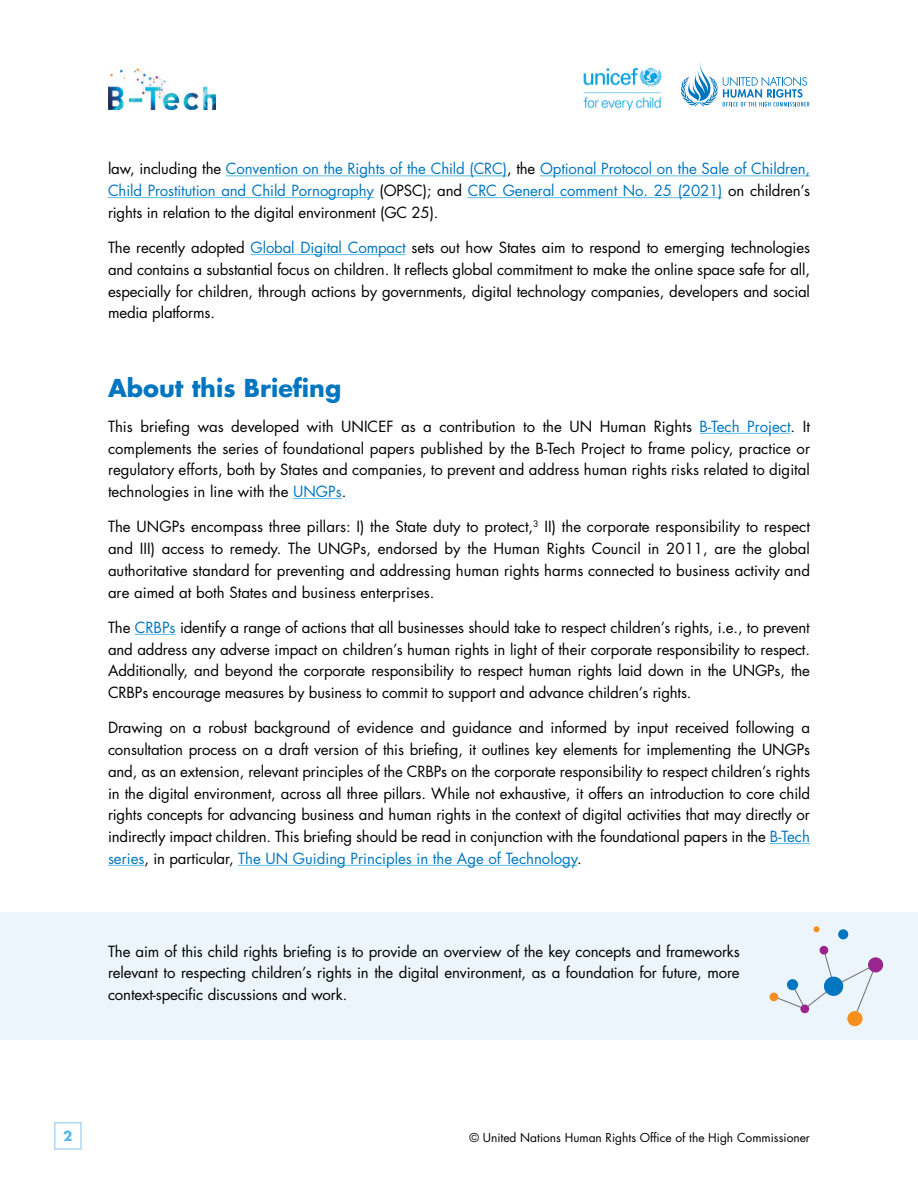
<style>
.page{position:relative;width:918px;height:1188px;background:#fff}
.page>*{position:absolute;margin:0;border:0;box-sizing:border-box;transform-origin:0 0}
.t1{font:700 24px "Futura Std";color:#0076c0}
.t2{font:15px/21.8px "Futura Std";letter-spacing:-.01em;color:#000;text-align:justify}
.t3{font:15px/21.8px "Futura Std";letter-spacing:-.01em;color:#0076c0;text-align:justify}
.t4{font:700 13.5px "Futura Std";color:#59bbeb}
.t5{font:12px "Futura Std";color:#000}
.s1{color:#000}
.s2{color:#0076c0}
</style>
<div class="page">
<img style="left:108px;top:69px;width:108px;height:40px">
<div style="left:54px;top:1122px;width:28px;height:28px;border:2px solid #afd8f4"></div>
<img style="left:583px;top:67px;width:79px;height:44px">
<svg style="left:681px;top:63px;width:128px;height:44px"></svg>
<hr style="left:700px;top:433px;width:91px;height:1px;background:#59bbeb">
<hr style="left:293px;top:498px;width:49px;height:1px;background:#59bbeb">
<hr style="left:135px;top:634px;width:41px;height:1px;background:#59bbeb">
<hr style="left:770px;top:843px;width:40px;height:1px;background:#59bbeb">
<hr style="left:108px;top:865px;width:36px;height:1px;background:#59bbeb">
<hr style="left:238px;top:865px;width:339px;height:1px;background:#59bbeb">
<div style="left:0;top:912px;width:918px;height:128px;background:#ecf5fc"></div>
<div style="left:838px;top:929px;width:10px;height:10px;background:#0076c0;border-radius:50%"></div>
<svg style="left:814px;top:926px;width:6px;height:6px"></svg>
<div style="left:868px;top:957px;width:15px;height:15px;background:#9c248f;border-radius:50%"></div>
<div style="left:770px;top:993px;width:8px;height:8px;background:#f78f1e;border-radius:50%"></div>
<div style="left:847px;top:1011px;width:16px;height:15px;background:#f78f1e;border-radius:50%"></div>
<svg style="left:773px;top:950px;width:103px;height:69px"></svg>
<div style="left:824px;top:977px;width:19px;height:19px;background:#0076c0;border-radius:50%"></div>
<div style="left:820px;top:946px;width:8px;height:9px;background:#9c248f;border-radius:50%"></div>
<div style="left:800px;top:1005px;width:9px;height:8px;background:#9c248f;border-radius:50%"></div>
<hr style="left:226px;top:176px;width:281px;height:1px;background:#59bbeb">
<hr style="left:540px;top:176px;width:270px;height:1px;background:#59bbeb">
<hr style="left:108px;top:197px;width:266px;height:1px;background:#59bbeb">
<hr style="left:468px;top:197px;width:254px;height:1px;background:#59bbeb">
<hr style="left:251px;top:254px;width:155px;height:1px;background:#59bbeb">
<p class="t3" style="left:108px;top:158px;width:704px"><span class="s1">law, including the</span> Convention on the Rights of the Child (CRC)<span class="s1">, the</span> Optional Protocol on the Sale of Children, Child Prostitution and Child Pornography <span class="s1">(OPSC); and</span> CRC General comment No. 25 (2021) <span class="s1">on children’s rights in relation to the digital environment (GC 25).</span></p>
<p class="t2" style="left:108px;top:237px;width:704px">The recently adopted <span class="s2">Global Digital Compact</span> sets out how States aim to respond to emerging technologies and contains a substantial focus on children. It reflects global commitment to make the online space safe for all, especially for children, through actions by governments, digital technology companies, developers and social media platforms.</p>
<h1 class="t1" style="left:108px;top:372px;width:235px">About this Briefing</h1>
<p class="t2" style="left:108px;top:416px;width:704px">This briefing was developed with UNICEF as a contribution to the UN Human Rights <span class="s2">B-Tech Project</span>. It complements the series of foundational papers published by the B-Tech Project to frame policy, practice or regulatory efforts, both by States and companies, to prevent and address human rights risks related to digital technologies in line with the <span class="s2">UNGPs</span>.</p>
<p class="t2" style="left:108px;top:516px;width:704px">The UNGPs encompass three pillars: I) the State duty to protect,<sup>3</sup> II) the corporate responsibility to respect and III) access to remedy. The UNGPs, endorsed by the Human Rights Council in 2011, are the global authoritative standard for preventing and addressing human rights harms connected to business activity and are aimed at both States and business enterprises.</p>
<p class="t2" style="left:108px;top:617px;width:704px">The <span class="s2">CRBPs</span> identify a range of actions that all businesses should take to respect children’s rights, i.e., to prevent and address any adverse impact on children’s human rights in light of their corporate responsibility to respect.<br>Additionally, and beyond the corporate responsibility to respect human rights laid down in the UNGPs, the CRBPs encourage measures by business to commit to support and advance children’s rights.</p>
<p class="t2" style="left:108px;top:717px;width:704px">Drawing on a robust background of evidence and guidance and informed by input received following a consultation process on a draft version of this briefing, it outlines key elements for implementing the UNGPs and, as an extension, relevant principles of the CRBPs on the corporate responsibility to respect children’s rights in the digital environment, across all three pillars. While not exhaustive, it offers an introduction to core child rights concepts for advancing business and human rights in the context of digital activities that may directly or indirectly impact children. This briefing should be read in conjunction with the foundational papers in the <span class="s2">B-Tech series</span>, in particular, <span class="s2">The UN Guiding Principles in the Age of Technology</span>.</p>
<p class="t2" style="left:108px;top:940px;width:633px">The aim of this child rights briefing is to provide an overview of the key concepts and frameworks relevant to respecting children’s rights in the digital environment, as a foundation for future, more context-specific discussions and work.</p>
<p class="t4" style="left:63px;top:1127px;width:11px">2</p>
<p class="t5" style="left:470px;top:1130px;width:342px">© United Nations Human Rights Office of the High Commissioner</p>
</div>
